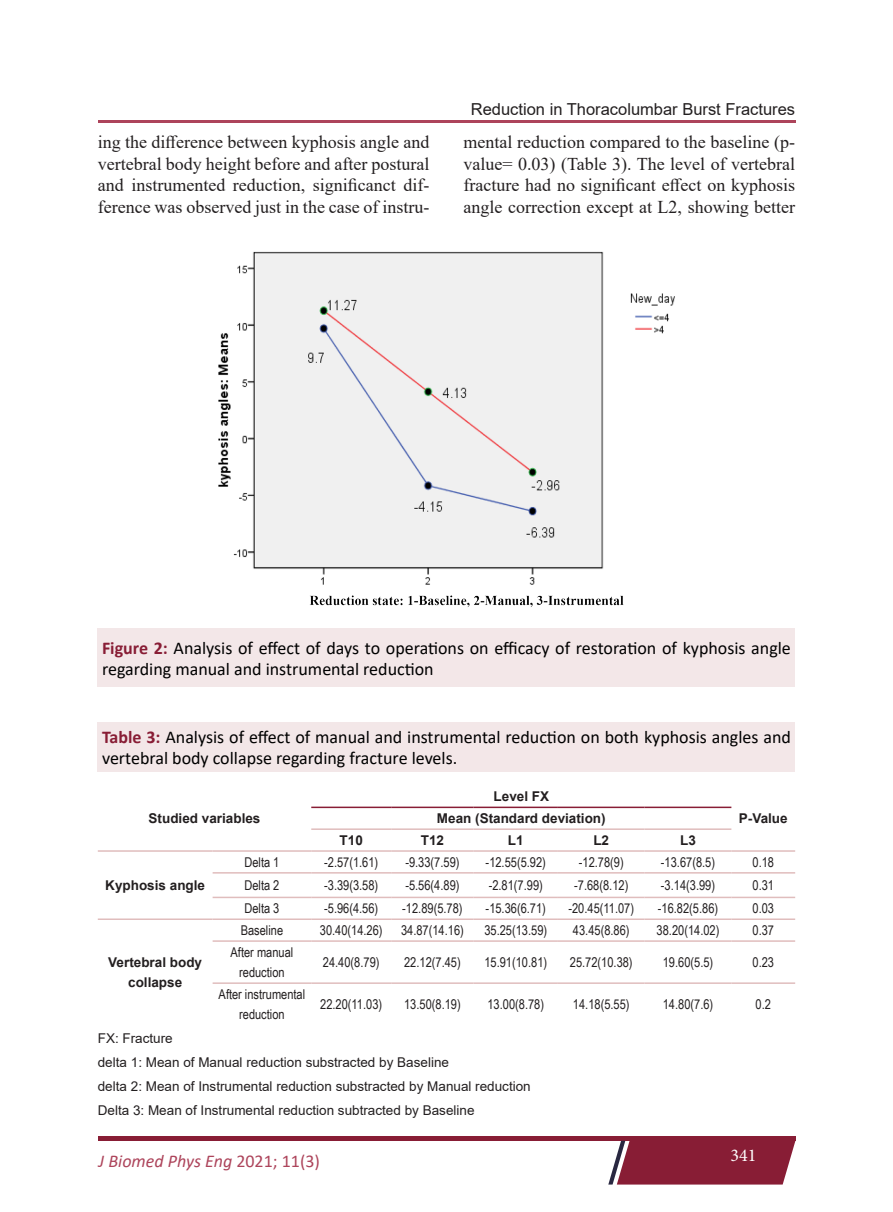
<style>
.page{position:relative;width:893px;height:1212px;background:#fff}
.page>*{position:absolute;margin:0;border:0;box-sizing:border-box;transform-origin:0 0}
.Body{font:18px/21.6px "Times New Roman";color:#231f20;text-align:justify}
.Figure{font:18px/21.6px "Calibri";color:#000}
.t1{font:italic 18px "Calibri";color:#ad445b}
.t2{font:18px "Minion Pro";color:#fff}
.Running_Title{font:16.5px "Arial";color:#231f20}
.t3{font:13.5px/20.2px "Arial Narrow";color:#231f20;text-align:center}
.t4{font:13.5px "Arial";color:#231f20}
.t5{font:700 13.5px/20.2px "Arial";color:#231f20;text-align:center}
.s1{font-weight:700;color:#881d35}
.s2{font-style:normal}
</style>
<div class="page">
<div style="left:98px;top:1136px;width:697px;height:5px;background:#881d35"></div>
<svg style="left:608px;top:1141px;width:187px;height:43px;background:#903147"></svg>
<hr style="left:98px;top:120px;width:698px;height:2px;background:#ad445b">
<img style="left:218px;top:251px;width:457px;height:356px">
<div style="left:98px;top:628px;width:697px;height:59px;background:#f3e7e8"></div>
<hr style="left:311px;top:828px;width:80px;height:2px;background:#e0bdbd">
<hr style="left:391px;top:828px;width:83px;height:2px;background:#e0bdbd">
<hr style="left:474px;top:828px;width:84px;height:2px;background:#e0bdbd">
<hr style="left:558px;top:828px;width:87px;height:2px;background:#e0bdbd">
<hr style="left:645px;top:828px;width:86px;height:2px;background:#e0bdbd">
<hr style="left:98px;top:850px;width:115px;height:2px;background:#e0bdbd">
<hr style="left:213px;top:850px;width:98px;height:2px;background:#e0bdbd">
<hr style="left:311px;top:850px;width:80px;height:2px;background:#e0bdbd">
<hr style="left:391px;top:850px;width:83px;height:2px;background:#e0bdbd">
<hr style="left:474px;top:850px;width:84px;height:2px;background:#e0bdbd">
<hr style="left:558px;top:850px;width:87px;height:2px;background:#e0bdbd">
<hr style="left:645px;top:850px;width:86px;height:2px;background:#e0bdbd">
<hr style="left:731px;top:850px;width:64px;height:2px;background:#e0bdbd">
<hr style="left:213px;top:872px;width:98px;height:1px;background:#e0bdbd">
<hr style="left:311px;top:872px;width:80px;height:1px;background:#e0bdbd">
<hr style="left:391px;top:872px;width:83px;height:1px;background:#e0bdbd">
<hr style="left:474px;top:872px;width:84px;height:1px;background:#e0bdbd">
<hr style="left:558px;top:872px;width:87px;height:1px;background:#e0bdbd">
<hr style="left:645px;top:872px;width:86px;height:1px;background:#e0bdbd">
<hr style="left:731px;top:872px;width:64px;height:1px;background:#e0bdbd">
<hr style="left:213px;top:897px;width:98px;height:1px;background:#e0bdbd">
<hr style="left:311px;top:897px;width:80px;height:1px;background:#e0bdbd">
<hr style="left:391px;top:897px;width:83px;height:1px;background:#e0bdbd">
<hr style="left:474px;top:897px;width:84px;height:1px;background:#e0bdbd">
<hr style="left:558px;top:897px;width:87px;height:1px;background:#e0bdbd">
<hr style="left:645px;top:897px;width:86px;height:1px;background:#e0bdbd">
<hr style="left:731px;top:897px;width:64px;height:1px;background:#e0bdbd">
<hr style="left:98px;top:918px;width:115px;height:2px;background:#e0bdbd">
<hr style="left:213px;top:918px;width:98px;height:2px;background:#e0bdbd">
<hr style="left:311px;top:918px;width:80px;height:2px;background:#e0bdbd">
<hr style="left:391px;top:918px;width:83px;height:2px;background:#e0bdbd">
<hr style="left:474px;top:918px;width:84px;height:2px;background:#e0bdbd">
<hr style="left:558px;top:918px;width:87px;height:2px;background:#e0bdbd">
<hr style="left:645px;top:918px;width:86px;height:2px;background:#e0bdbd">
<hr style="left:731px;top:918px;width:64px;height:2px;background:#e0bdbd">
<hr style="left:213px;top:940px;width:98px;height:2px;background:#e0bdbd">
<hr style="left:311px;top:940px;width:80px;height:2px;background:#e0bdbd">
<hr style="left:391px;top:940px;width:83px;height:2px;background:#e0bdbd">
<hr style="left:474px;top:940px;width:84px;height:2px;background:#e0bdbd">
<hr style="left:558px;top:940px;width:87px;height:2px;background:#e0bdbd">
<hr style="left:645px;top:940px;width:86px;height:2px;background:#e0bdbd">
<hr style="left:731px;top:940px;width:64px;height:2px;background:#e0bdbd">
<hr style="left:213px;top:982px;width:98px;height:2px;background:#e0bdbd">
<hr style="left:311px;top:982px;width:80px;height:2px;background:#e0bdbd">
<hr style="left:391px;top:982px;width:83px;height:2px;background:#e0bdbd">
<hr style="left:474px;top:982px;width:84px;height:2px;background:#e0bdbd">
<hr style="left:558px;top:982px;width:87px;height:2px;background:#e0bdbd">
<hr style="left:645px;top:982px;width:86px;height:2px;background:#e0bdbd">
<hr style="left:731px;top:982px;width:64px;height:2px;background:#e0bdbd">
<hr style="left:311px;top:806px;width:80px;height:2px;background:#881d35">
<hr style="left:391px;top:806px;width:83px;height:2px;background:#881d35">
<hr style="left:474px;top:806px;width:84px;height:2px;background:#881d35">
<hr style="left:558px;top:806px;width:87px;height:2px;background:#881d35">
<hr style="left:645px;top:806px;width:86px;height:2px;background:#881d35">
<div style="left:98px;top:722px;width:697px;height:49px;background:#f3e7e8"></div>
<p class="Running_Title" style="left:471px;top:98px;width:326px">Reduction in Thoracolumbar Burst Fractures</p>
<p class="Body" style="left:98px;top:131px;width:333px">ing the difference between kyphosis angle and vertebral body height before and after postural and instrumented reduction, significanct dif&shy;ference was observed just in the case of instru-</p>
<p class="Body" style="left:463px;top:131px;width:333px">mental reduction compared to the baseline (p&shy;value= 0.03) (Table 3). The level of vertebral fracture had no significant effect on kyphosis angle correction except at L2, showing better</p>
<p class="Figure" style="left:102px;top:636px;width:690px"><span class="s1">Figure 2:</span> Analysis of effect of days to operations on efficacy of restoration of kyphosis angle regarding manual and instrumental reduction</p>
<p class="Figure" style="left:102px;top:725px;width:690px"><span class="s1">Table 3:</span> Analysis of effect of manual and instrumental reduction on both kyphosis angles and vertebral body collapse regarding fracture levels.</p>
<p class="t5" style="left:149px;top:808px;width:113px">Studied variables</p>
<p class="t5" style="left:494px;top:787px;width:57px">Level FX</p>
<p class="t5" style="left:437px;top:808px;width:170px">Mean (Standard deviation)</p>
<p class="t5" style="left:739px;top:808px;width:50px">P-Value</p>
<p class="t5" style="left:340px;top:830px;width:25px">T10</p>
<p class="t5" style="left:421px;top:830px;width:25px">T12</p>
<p class="t5" style="left:508px;top:830px;width:17px">L1</p>
<p class="t5" style="left:593px;top:830px;width:17px">L2</p>
<p class="t5" style="left:680px;top:830px;width:17px">L3</p>
<p class="t5" style="left:105px;top:875px;width:101px">Kyphosis angle</p>
<p class="t5" style="left:108px;top:952px;width:95px">Vertebral body collapse</p>
<p class="t3" style="left:244px;top:851px;width:37px">Delta 1</p>
<p class="t3" style="left:324px;top:851px;width:56px">-2.57(1.61)</p>
<p class="t3" style="left:405px;top:851px;width:56px">-9.33(7.59)</p>
<p class="t3" style="left:486px;top:851px;width:62px">-12.55(5.92)</p>
<p class="t3" style="left:579px;top:851px;width:46px">-12.78(9)</p>
<p class="t3" style="left:661px;top:851px;width:56px">-13.67(8.5)</p>
<p class="t3" style="left:752px;top:851px;width:23px">0.18</p>
<p class="t3" style="left:244px;top:875px;width:37px">Delta 2</p>
<p class="t3" style="left:324px;top:875px;width:56px">-3.39(3.58)</p>
<p class="t3" style="left:405px;top:875px;width:56px">-5.56(4.89)</p>
<p class="t3" style="left:489px;top:875px;width:56px">-2.81(7.99)</p>
<p class="t3" style="left:574px;top:875px;width:56px">-7.68(8.12)</p>
<p class="t3" style="left:661px;top:875px;width:56px">-3.14(3.99)</p>
<p class="t3" style="left:752px;top:875px;width:23px">0.31</p>
<p class="t3" style="left:244px;top:898px;width:37px">Delta 3</p>
<p class="t3" style="left:324px;top:898px;width:56px">-5.96(4.56)</p>
<p class="t3" style="left:402px;top:898px;width:62px">-12.89(5.78)</p>
<p class="t3" style="left:486px;top:898px;width:62px">-15.36(6.71)</p>
<p class="t3" style="left:568px;top:898px;width:67px">-20.45(11.07)</p>
<p class="t3" style="left:658px;top:898px;width:62px">-16.82(5.86)</p>
<p class="t3" style="left:752px;top:898px;width:23px">0.03</p>
<p class="t3" style="left:241px;top:920px;width:44px">Baseline</p>
<p class="t3" style="left:320px;top:920px;width:64px">30.40(14.26)</p>
<p class="t3" style="left:401px;top:920px;width:64px">34.87(14.16)</p>
<p class="t3" style="left:484px;top:920px;width:64px">35.25(13.59)</p>
<p class="t3" style="left:573px;top:920px;width:58px">43.45(8.86)</p>
<p class="t3" style="left:657px;top:920px;width:64px">38.20(14.02)</p>
<p class="t3" style="left:752px;top:920px;width:23px">0.37</p>
<p class="t3" style="left:231px;top:941px;width:64px">After manual reduction</p>
<p class="t3" style="left:323px;top:952px;width:58px">24.40(8.79)</p>
<p class="t3" style="left:404px;top:952px;width:58px">22.12(7.45)</p>
<p class="t3" style="left:484px;top:952px;width:64px">15.91(10.81)</p>
<p class="t3" style="left:570px;top:952px;width:64px">25.72(10.38)</p>
<p class="t3" style="left:663px;top:952px;width:52px">19.60(5.5)</p>
<p class="t3" style="left:752px;top:952px;width:23px">0.23</p>
<p class="t3" style="left:219px;top:983px;width:88px">After instrumental reduction</p>
<p class="t3" style="left:320px;top:994px;width:63px">22.20(11.03)</p>
<p class="t3" style="left:404px;top:994px;width:58px">13.50(8.19)</p>
<p class="t3" style="left:487px;top:994px;width:58px">13.00(8.78)</p>
<p class="t3" style="left:573px;top:994px;width:58px">14.18(5.55)</p>
<p class="t3" style="left:663px;top:994px;width:52px">14.80(7.6)</p>
<p class="t3" style="left:756px;top:994px;width:17px">0.2</p>
<p class="t4" style="left:98px;top:1029px;width:77px">FX: Fracture</p>
<p class="t4" style="left:98px;top:1053px;width:353px">delta 1: Mean of Manual reduction substracted by Baseline</p>
<p class="t4" style="left:98px;top:1077px;width:434px">delta 2: Mean of Instrumental reduction substracted by Manual reduction</p>
<p class="t4" style="left:98px;top:1101px;width:378px">Delta 3: Mean of Instrumental reduction subtracted by Baseline</p>
<h1 class="t1" style="left:99px;top:1148px;width:223px">J Biomed Phys Eng <span class="s2">2021; 11(3)</span></h1>
<h1 class="t2" style="left:730px;top:1143px;width:27px">341</h1>
</div>
